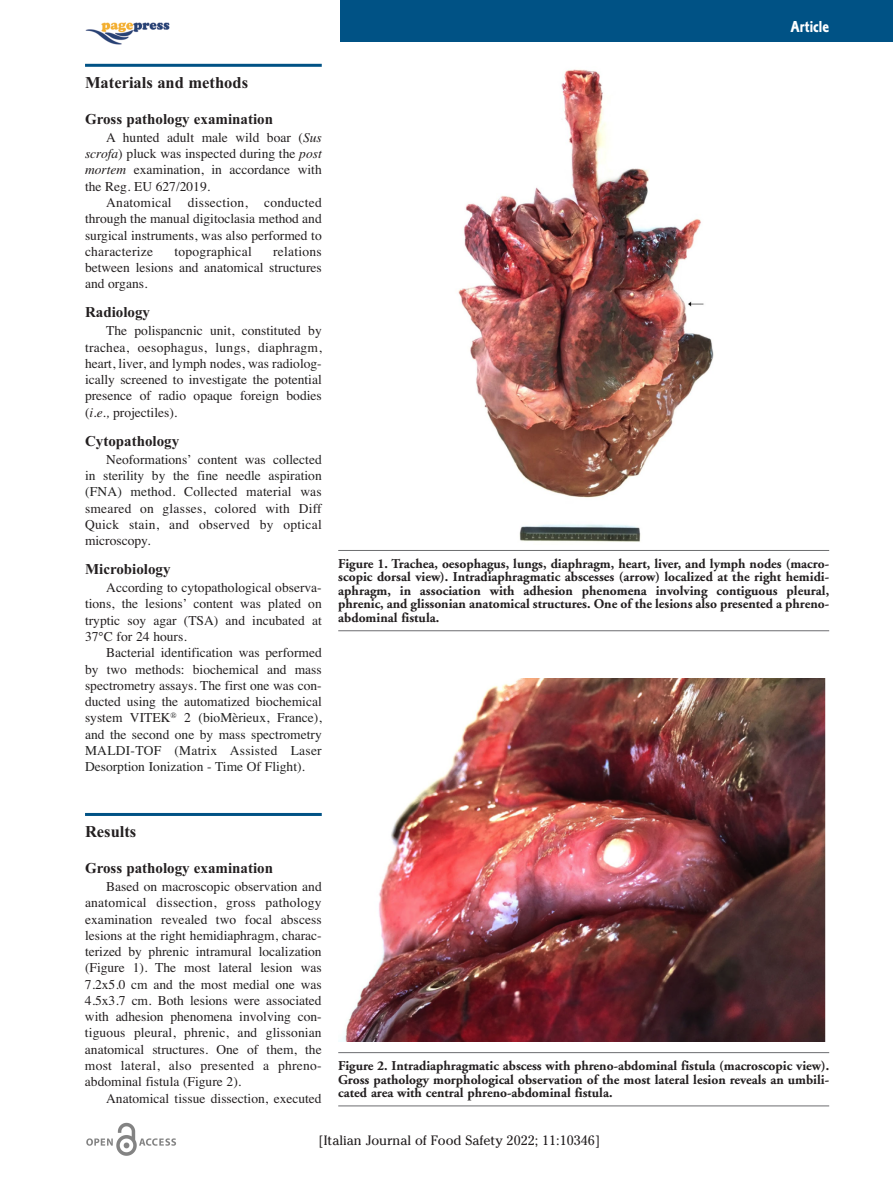
<style>
.page{position:relative;width:893px;height:1191px;background:#fff}
.page>*{position:absolute;margin:0;border:0;box-sizing:border-box;transform-origin:0 0}
.t1{font:700 16.5px "Times New Roman";color:#231f20}
.t2{font:16.5px "Corinthian Bold Condensed Plain";color:#fff}
.t3{font:700 15px "Times New Roman";color:#231f20}
.t4{font:13.5px/16.2px "Times";color:#231f20;text-align:justify}
.t5{font:700 13.5px/13.5px "Adobe Garamond";color:#231f20;text-align:justify}
.t6{font:13.5px "Cheltenham";color:#231f20}
.t7{font:13.5px "Times";letter-spacing:.02em;color:#231f20}
.s1{font-style:italic}
.s2{color:#222}
</style>
<div class="page">
<hr style="left:85px;top:64px;width:237px;height:3px;background:#005285">
<hr style="left:85px;top:813px;width:237px;height:3px;background:#005285">
<div style="left:340px;top:0;width:553px;height:42px;background:#005285"></div>
<img style="left:86px;top:22px;width:84px;height:23px">
<hr style="left:338px;top:550px;width:491px;height:1px;background:#6c6d70">
<hr style="left:338px;top:630px;width:491px;height:1px;background:#6c6d70">
<img style="left:458px;top:69px;width:256px;height:473px">
<hr style="left:338px;top:1052px;width:491px;height:1px;background:#6c6d70">
<hr style="left:338px;top:1105px;width:491px;height:1px;background:#6c6d70">
<img style="left:340px;top:678px;width:486px;height:363px">
<img style="left:86px;top:1123px;width:90px;height:33px">
<p class="t2" style="left:790px;top:21px;width:40px">Article</p>
<p class="t1" style="left:85px;top:73px;width:165px">Materials and methods</p>
<p class="t3" style="left:85px;top:110px;width:189px">Gross pathology examination</p>
<p class="t4" style="left:85px;top:129px;width:238px;text-indent:21px">A hunted adult male wild boar (<span class="s1">Sus scrofa</span>) pluck was inspected during the <span class="s1">post mortem</span> examination, in accordance with the Reg. EU 627/2019.</p>
<p class="t4" style="left:85px;top:194px;width:238px;text-indent:21px">Anatomical dissection, conducted through the manual digitoclasia method and surgical instruments, was also performed to characterize</p>
<p class="t4" style="left:85px;top:243px;width:238px;text-indent:188px">relations between lesions and anatomical structures and organs.</p>
<p class="t3" style="left:85px;top:303px;width:67px">Radiology</p>
<p class="t4" style="left:85px;top:323px;width:238px;text-indent:21px">The polispancnic unit, constituted by trachea, oesophagus, lungs, diaphragm, heart, liver, and lymph nodes, was radiolog&shy;ically screened to investigate the potential presence of radio opaque foreign bodies (<span class="s1">i.e.,</span> projectiles).</p>
<p class="t3" style="left:85px;top:432px;width:96px">Cytopathology</p>
<p class="t4" style="left:85px;top:451px;width:238px;text-indent:21px">Neoformations’ content was <span class="s2">collected in sterility by the fine needle aspiration (FNA) method</span>. Collected material was smeared on glasses, colored with Diff Quick stain, and observed by optical microscopy.</p>
<p class="t3" style="left:85px;top:560px;width:87px">Microbiology</p>
<p class="t4" style="left:85px;top:579px;width:238px;text-indent:21px">According to cytopathological observa&shy;tions, the lesions’ content was plated on tryptic soy agar (TSA) and incubated at 37°C for 24 hours.</p>
<p class="t4" style="left:85px;top:644px;width:238px;text-indent:21px">Bacterial identification was performed by two methods: biochemical and mass spectrometry assays. The first one was con&shy;ducted using the automatized biochemical system VITEK<sup>®</sup> 2 <span class="s2">(bioMèrieux, France), and the second one by mass spectrometry MALDI-TOF (Matrix Assisted Laser Desorption Ionization - Time Of Flight).</span></p>
<p class="t7" style="left:174px;top:243px;width:79px">topographical</p>
<p class="t5" style="left:338px;top:558px;width:492px">Figure 1. Trachea, oesophagus, lungs, diaphragm, heart, liver, and lymph nodes (macro&shy;scopic dorsal view). Intradiaphragmatic abscesses (arrow) localized at the right hemidi&shy;aphragm, in association with adhesion phenomena involving contiguous pleural, phrenic, and glissonian anatomical structures. One of the lesions also presented a phreno&shy;abdominal fistula.</p>
<p class="t1" style="left:85px;top:822px;width:53px">Results</p>
<p class="t3" style="left:85px;top:859px;width:189px">Gross pathology examination</p>
<p class="t4" style="left:85px;top:878px;width:238px;text-indent:21px">Based on macroscopic observation and anatomical dissection, gross pathology examination revealed two focal abscess lesions at the right hemidiaphragm, charac&shy;terized by phrenic intramural localization (Figure 1). The most lateral lesion was 7.2x5.0 cm and the most medial one was 4.5x3.7 cm. Both lesions were associated with adhesion phenomena involving con&shy;tiguous pleural, phrenic, and glissonian anatomical structures. One of them, the most lateral, also presented a phreno&shy;abdominal fistula (Figure 2).</p>
<p class="t4" style="left:106px;top:1089px;width:217px">Anatomical tissue dissection, executed</p>
<p class="t5" style="left:338px;top:1060px;width:492px">Figure 2. Intradiaphragmatic abscess with phreno-abdominal fistula (macroscopic view).<br>Gross pathology morphological observation of the most lateral lesion reveals an umbili&shy;cated area with central phreno-abdominal fistula.</p>
<p class="t6" style="left:318px;top:1132px;width:283px">[Italian Journal of Food Safety 2022; 11:10346]</p>
</div>
